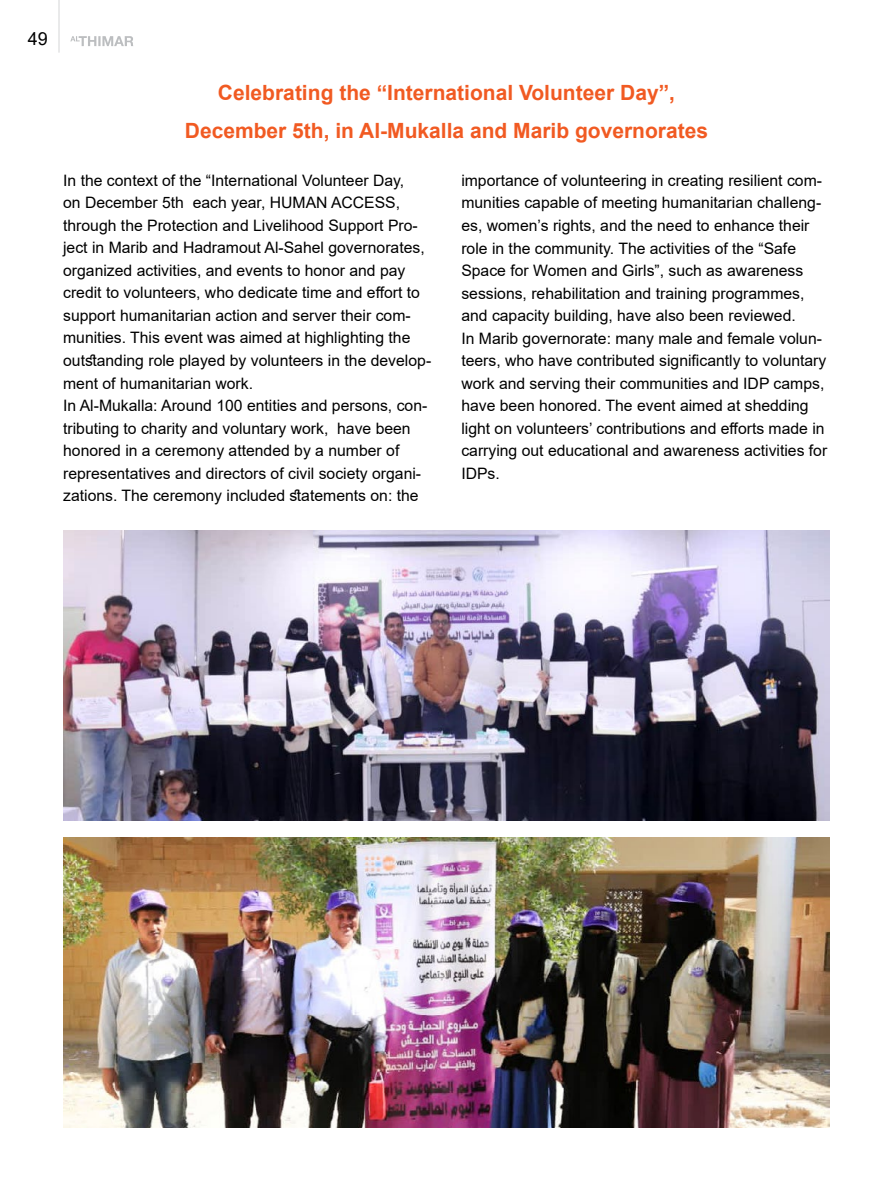
<style>
.page{position:relative;width:893px;height:1191px;background:#fff}
.page>*{position:absolute;margin:0;border:0;box-sizing:border-box;transform-origin:0 0}
.t1{font:700 21px/37.5px "Arial";color:#f15a22;text-align:center}
.t2{font:18px "Arial";color:#000}
.t3{font:15.75px/22.5px "Arial";color:#000}
</style>
<div class="page">
<hr style="left:58px;top:0;width:2px;height:53px;background:#e2e3e4">
<svg style="left:70px;top:36px;width:63px;height:10px"></svg>
<img style="left:64px;top:530px;width:765px;height:291px">
<img style="left:64px;top:838px;width:765px;height:289px">
<p class="t2" style="left:28px;top:26px;width:22px">49</p>
<h1 class="t1" style="left:185px;top:74px;width:525px">Celebrating the “International Volunteer Day ,“<br>December 5th in, Al-Mukalla and Marib governorates</h1>
<p class="t3" style="left:63px;top:169px;width:343px;text-align:right">In the context of the “International Volunteer Day, each year, HUMAN ACCESS,</p>
<p class="t3" style="left:461px;top:169px;width:362px">importance of volunteering in creating resilient com-</p>
<p class="t3" style="left:461px;top:192px;width:361px">munities capable of meeting humanitarian challeng-</p>
<p class="t3" style="left:63px;top:191px;width:122px">on December 5th</p>
<p class="t3" style="left:63px;top:236px;width:363px">ject in Marib and Hadramout Al-Sahel governorates,</p>
<p class="t3" style="left:63px;top:214px;width:356px">through the Protection and Livelihood Support Pro-</p>
<p class="t3" style="left:63px;top:259px;width:358px">organized activities, and events to honor and pay credit to volunteers, who dedicate time and effort to</p>
<p class="t3" style="left:63px;top:326px;width:349px">munities. This event was aimed at highlighting the</p>
<p class="t3" style="left:461px;top:214px;width:350px">es, women s’ rights, and the need to enhance their</p>
<p class="t3" style="left:461px;top:237px;width:345px">role in the community. The activities of the “Safe Space for Women and Girls ,” such as awareness sessions, rehabilitation and training programmes, and capacity building, have also been reviewed.</p>
<p class="t3" style="left:461px;top:349px;width:367px">teers, who have contributed significantly to voluntary</p>
<p class="t3" style="left:63px;top:304px;width:349px">support humanitarian action and server their com-</p>
<p class="t3" style="left:461px;top:327px;width:362px">In Marib governorate: many male and female volun-</p>
<p class="t3" style="left:461px;top:372px;width:367px">work and serving their communities and IDP camps, have been honored. The event aimed at shedding light on volunteers’ contributions and efforts made in carrying out educational and awareness activities for IDPs.</p>
<p class="t3" style="left:63px;top:349px;width:370px">outstanding role played by volunteers in the develop-</p>
<p class="t3" style="left:63px;top:371px;width:191px">ment of humanitarian work.</p>
<p class="t3" style="left:63px;top:394px;width:366px">In Al-Mukalla: Around 100 entities and persons, con-</p>
<p class="t3" style="left:63px;top:439px;width:338px">honored in a ceremony attended by a number of</p>
<p class="t3" style="left:63px;top:484px;width:357px">zations. The ceremony included statements on: the</p>
<p class="t3" style="left:63px;top:416px;width:267px">tributing to charity and voluntary work,</p>
<p class="t3" style="left:337px;top:416px;width:75px">have been</p>
<p class="t3" style="left:63px;top:462px;width:360px">representatives and directors of civil society organi-</p>
</div>
